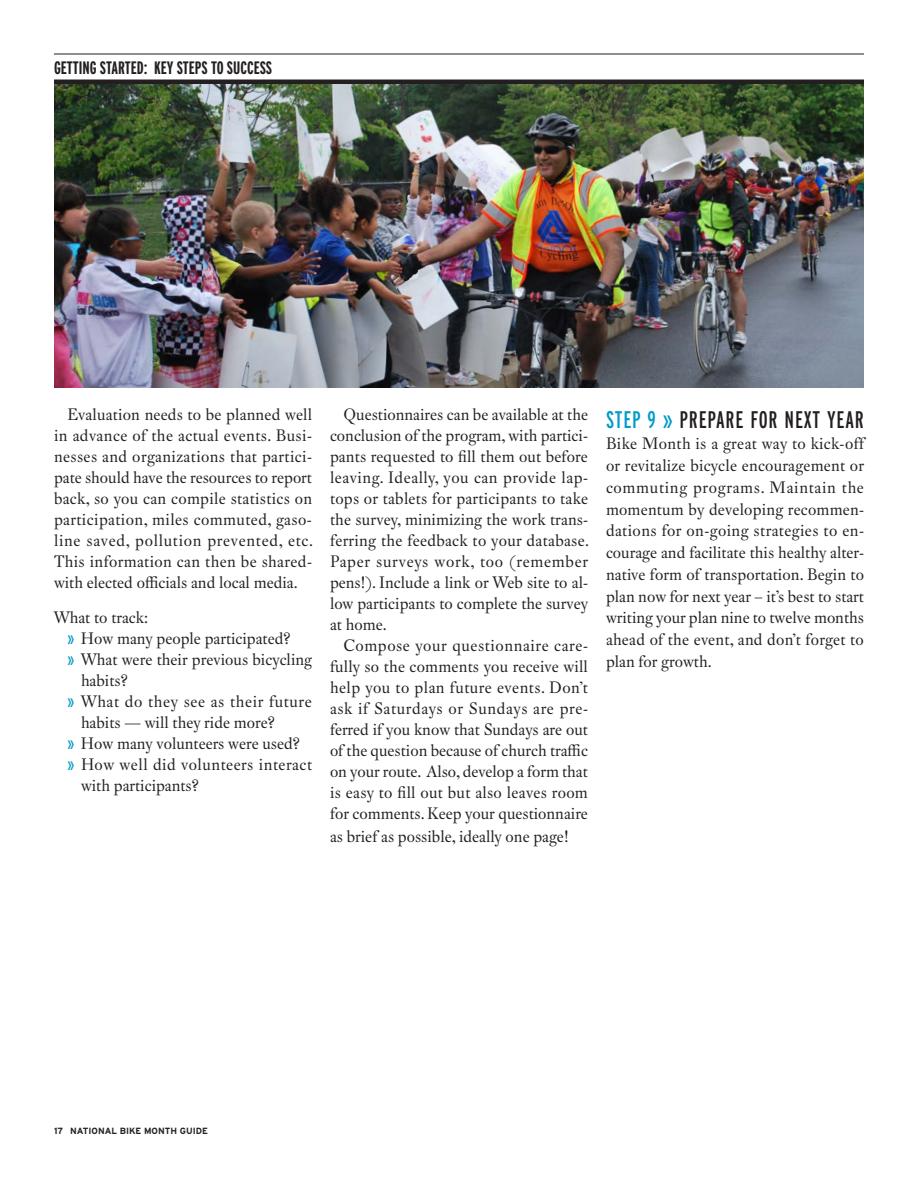
<style>
.page{position:relative;width:918px;height:1188px;background:#fff}
.page>*{position:absolute;margin:0;border:0;box-sizing:border-box;transform-origin:0 0}
.Body_1_Nest_Heading{font:extra-condensed 24px "Interstate";letter-spacing:.035em;color:#231f20}
.t1{font:700 extra-condensed 18px "Interstate";color:#231f20}
.Body_1{font:16.5px/21px "Fleischman BT Pro";color:#231f20;text-align:justify}
.Body_1_Nest_Heading-2{font:16.5px/21.8px "Fleischman BT Pro";color:#231f20}
.Body_1_Nest_Heading-3{font:16.5px/21px "Fleischman BT Pro";letter-spacing:.035em;color:#231f20}
.Body_1_Nest_Heading-4{font:16.5px/21px "Fleischman BT Pro";letter-spacing:.03em;color:#231f20}
.t2{font:700 9px "Interstate";color:#231f20}
.s1{font-family:"Interstate";font-stretch:extra-condensed;color:#009bc8}
.s2{color:#009bc8}
</style>
<div class="page">
<img style="left:54px;top:84px;width:810px;height:304px">
<hr style="left:54px;top:54px;width:810px;height:1px;background:#231f20">
<hr style="left:54px;top:80px;width:810px;height:4px;background:#231f20">
<p class="t1" style="left:54px;top:57px;width:213px">GETTING STARTED: KEY STEPS TO SUCCESS</p>
<p class="Body_1" style="left:54px;top:404px;width:261px;text-indent:13px">Evaluation needs to be planned well in advance of the actual events. Busi&shy;nesses and organizations that partici&shy;pate should have the resources to report back, so you can compile statistics on participation, miles commuted, gaso&shy;line saved, pollution prevented, etc.<br>This information can then be shared&shy;with elected officials and local media.</p>
<p class="Body_1" style="left:54px;top:606px;width:96px">What to track:</p>
<p class="Body_1_Nest_Heading-2" style="left:68px;top:627px;width:224px"><span class="s1">»</span> How many people participated?</p>
<p class="Body_1_Nest_Heading-2" style="left:81px;top:648px;width:233px;line-height:21px;text-indent:-14px"><span class="s1">»</span> What were their previous bicycling habits?</p>
<p class="Body_1_Nest_Heading-3" style="left:81px;top:690px;width:232px;text-indent:-14px"><span class="s1">»</span> What do they see as their future habits — will they ride more?</p>
<p class="Body_1_Nest_Heading-2" style="left:68px;top:732px;width:234px"><span class="s1">»</span> How many volunteers were used?</p>
<p class="Body_1_Nest_Heading-4" style="left:81px;top:753px;width:233px;text-indent:-14px"><span class="s1">»</span> How well did volunteers interact with participants?</p>
<p class="Body_1" style="left:330px;top:404px;width:261px;text-indent:13px">Questionnaires can be available at the conclusion of the program, with partici&shy;pants requested to fill them out before leaving. Ideally, you can provide lap&shy;tops or tablets for participants to take the survey, minimizing the work trans&shy;ferring the feedback to your database.<br>Paper surveys work, too (remember pens!). Include a link or Web site to al&shy;low participants to complete the survey at home.</p>
<p class="Body_1" style="left:330px;top:635px;width:259px;text-indent:13px">Compose your questionnaire care&shy;fully so the comments you receive will help you to plan future events. Don’t ask if Saturdays or Sundays are pre&shy;ferred if you know that Sundays are out of the question because of church traffic on your route. Also, develop a form that is easy to fill out but also leaves room for comments. Keep your questionnaire</p>
<p class="Body_1" style="left:330px;top:826px;width:240px">as brief as possible, ideally one page!</p>
<p class="Body_1_Nest_Heading" style="left:606px;top:406px;width:259px"><span class="s2">STEP 9 »</span> PREPARE FOR NEXT YEAR</p>
<p class="Body_1_Nest_Heading-2" style="left:606px;top:433px;width:260px;text-align:justify">Bike Month is a great way to kick-off or revitalize bicycle encouragement or commuting programs. Maintain the momentum by developing recommen&shy;dations for on-going strategies to en&shy;courage and facilitate this healthy alter&shy;native form of transportation. Begin to plan now for next year – it’s best to start writing your plan nine to twelve months ahead of the event, and don’t forget to plan for growth.</p>
<p class="t2" style="left:54px;top:1125px;width:156px">17 NATIONAL BIKE MONTH GUIDE</p>
</div>
